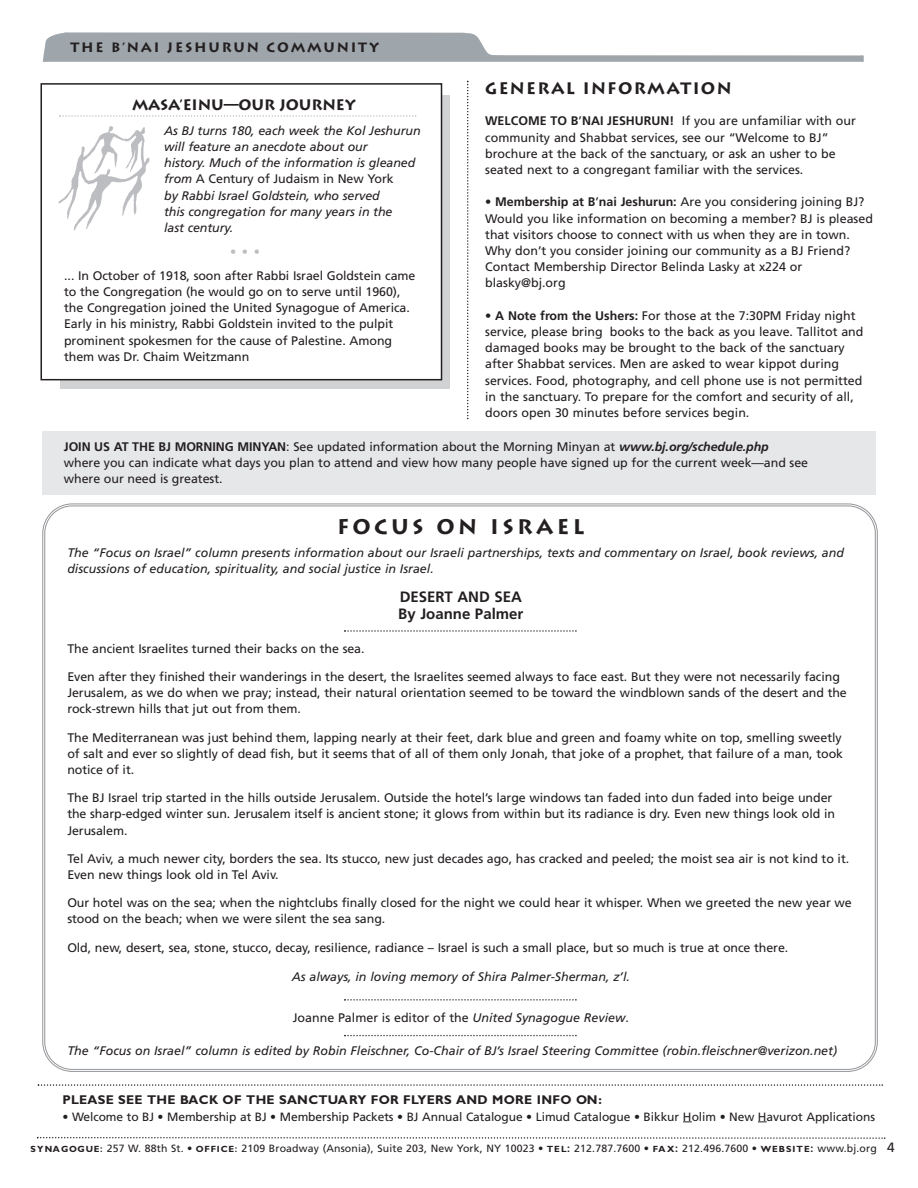
<style>
.page{position:relative;width:918px;height:1188px;background:#fff}
.page>*{position:absolute;margin:0;border:0;box-sizing:border-box;transform-origin:0 0}
.t1{font:700 21px "Lithos";letter-spacing:.16em;color:#231f20}
.t2{font:700 16.5px "Lithos";letter-spacing:.08em;color:#231f20}
.t3{font:700 15px/16.2px "Frutiger";color:#231f20}
.t4{font:700 15px "Lithos";letter-spacing:-.01em;color:#231f20}
.t5{font:700 13.5px "Lithos";letter-spacing:.135em;color:#231f20}
.t6{font:700 12.75px "Gill Sans";letter-spacing:.02em;color:#231f20}
.t7{font:12.45px/16.2px "Frutiger";letter-spacing:-.005em;color:#231f20}
.t8{font:italic 12.45px/16.2px "Frutiger";color:#231f20}
.t9{font:12.45px "Frutiger";color:#bcbdc0}
.t10{font:12px "Frutiger";letter-spacing:-.005em;color:#231f20}
.t11{font:10.5px "Frutiger";letter-spacing:.015em;color:#231f20}
.s1{font-style:normal}
.s2{font-weight:700}
.s3{font-weight:700;font-style:italic}
.s4{font-style:italic}
.s5{font-family:"Gill Sans";font-weight:700;font-size:9px}
.s6{font-weight:700;font-size:9px}
.s7{font-size:13.5px}
</style>
<div class="page">
<svg style="left:38px;top:1084px;width:845px;height:2px"></svg>
<svg style="left:37px;top:1136px;width:848px;height:3px"></svg>
<svg style="left:42px;top:33px;width:821px;height:29px"></svg>
<svg style="left:467px;top:81px;width:1px;height:338px"></svg>
<div style="left:60px;top:96px;width:390px;height:293px;background:#d1d2d4"></div>
<div style="left:41px;top:84px;width:401px;height:296px;background:#fff"></div>
<div style="left:40px;top:83px;width:402px;height:297px;border:2px solid #231f20"></div>
<svg style="left:59px;top:115px;width:357px;height:2px"></svg>
<img style="left:58px;top:127px;width:91px;height:103px">
<svg style="left:44px;top:505px;width:832px;height:565px"></svg>
<svg style="left:344px;top:630px;width:233px;height:2px"></svg>
<svg style="left:344px;top:999px;width:233px;height:2px"></svg>
<svg style="left:344px;top:1035px;width:233px;height:1px"></svg>
<div style="left:42px;top:431px;width:834px;height:63px;background:#e6e7e9"></div>
<p class="t5" style="left:70px;top:39px;width:310px">THE B’NAI JESHURUN COMMUNITY</p>
<p class="t4" style="left:132px;top:96px;width:225px">MASA’EINU—OUR JOURNEY</p>
<p class="t8" style="left:164px;top:123px;width:258px">As BJ turns 180, each week the Kol Jeshurun will feature an anecdote about our<br>history. Much of the information is gleaned from <span class="s1">A Century of Judaism in New York<br></span>by Rabbi Israel Goldstein, who served<br>this congregation for many years in the<br>last century.</p>
<p class="t9" style="left:230px;top:247px;width:31px">•••</p>
<p class="t7" style="left:64px;top:268px;width:353px">... In October of 1918, soon after Rabbi Israel Goldstein came to the Congregation (he would go on to serve until 1960), the Congregation joined the United Synagogue of America.<br>Early in his ministry, Rabbi Goldstein invited to the pulpit prominent spokesmen for the cause of Palestine. Among them was Dr. Chaim Weitzmann</p>
<h2 class="t2" style="left:485px;top:79px;width:248px">GENERAL INFORMATION</h2>
<p class="t7" style="left:485px;top:114px;width:372px"><span class="s2">WELCOME TO B</span>’<span class="s2">NAI JESHURUN!</span> If you are unfamiliar with our community and Shabbat services, see our “Welcome to BJ” brochure at the back of the sanctuary, or ask an usher to be seated next to a congregant familiar with the services.</p>
<p class="t7" style="left:485px;top:195px;width:389px">• <span class="s2">Membership at B</span>’<span class="s2">nai Jeshurun:</span> Are you considering joining BJ?<br>Would you like information on becoming a member? BJ is pleased that visitors choose to connect with us when they are in town.<br>Why don’t you consider joining our community as a BJ Friend?<br>Contact Membership Director Belinda Lasky at x224 or blasky@bj.org</p>
<p class="t7" style="left:485px;top:308px;width:380px">• <span class="s2">A Note from the Ushers:</span> For those at the 7:30PM Friday night service, please bring books to the back as you leave. Tallitot and damaged books may be brought to the back of the sanctuary after Shabbat services. Men are asked to wear kippot during services. Food, photography, and cell phone use is not permitted in the sanctuary. To prepare for the comfort and security of all, doors open 30 minutes before services begin.</p>
<p class="t7" style="left:64px;top:439px;width:746px"><span class="s2">JOIN US AT THE BJ MORNING MINYAN</span>: See updated information about the Morning Minyan at <span class="s3">www.bj.org/schedule.php </span>where you can indicate what days you plan to attend and view how many people have signed up for the current week—and see where our need is greatest.</p>
<h1 class="t1" style="left:337px;top:515px;width:249px">FOCUS ON ISRAEL</h1>
<p class="t8" style="left:67px;top:545px;width:778px">The “Focus on Israel” column presents information about our Israeli partnerships, texts and commentary on Israel, book reviews, and discussions of education, spirituality, and social justice in Israel.</p>
<p class="t3" style="left:398px;top:590px;width:127px">DESERT AND SEA<br>By Joanne Palmer</p>
<p class="t7" style="left:67px;top:641px;width:299px">The ancient Israelites turned their backs on the sea.</p>
<p class="t7" style="left:67px;top:670px;width:781px">Even after they finished their wanderings in the desert, the Israelites seemed always to face east. But they were not necessarily facing<br>Jerusalem, as we do when we pray; instead, their natural orientation seemed to be toward the windblown sands of the desert and the rock-strewn hills that jut out from them.</p>
<p class="t7" style="left:67px;top:730px;width:777px;text-align:justify">The Mediterranean was just behind them, lapping nearly at their feet, dark blue and green and foamy white on top, smelling sweetly of salt and ever so slightly of dead fish, but it seems that of all of them only Jonah, that joke of a prophet, that failure of a man, took notice of it.</p>
<p class="t7" style="left:67px;top:791px;width:769px">The BJ Israel trip started in the hills outside Jerusalem. Outside the hotel’s large windows tan faded into dun faded into beige under the sharp-edged winter sun. Jerusalem itself is ancient stone; it glows from within but its radiance is dry. Even new things look old in<br>Jerusalem.</p>
<p class="t7" style="left:67px;top:851px;width:783px">Tel Aviv, a much newer city, borders the sea. Its stucco, new just decades ago, has cracked and peeled; the moist sea air is not kind to it.<br>Even new things look old in Tel Aviv.</p>
<p class="t7" style="left:67px;top:896px;width:786px">Our hotel was on the sea; when the nightclubs finally closed for the night we could hear it whisper. When we greeted the new year we stood on the beach; when we were silent the sea sang.</p>
<p class="t7" style="left:67px;top:940px;width:723px">Old, new, desert, sea, stone, stucco, decay, resilience, radiance – Israel is such a small place, but so much is true at once there.</p>
<p class="t8" style="left:292px;top:970px;width:340px">As always, in loving memory of Shira Palmer-Sherman, z’l.</p>
<p class="t7" style="left:293px;top:1010px;width:338px">Joanne Palmer is editor of the <span class="s4">United Synagogue Review</span>.</p>
<p class="t8" style="left:67px;top:1043px;width:771px">The “Focus on Israel” column is edited by Robin Fleischner, Co-Chair of BJ’s Israel Steering Committee (robin.fleischner@verizon.net)</p>
<p class="t6" style="left:62px;top:1095px;width:541px">PLEASE SEE THE BACK OF THE SANCTUARY FOR FLYERS AND MORE INFO ON:</p>
<p class="t10" style="left:62px;top:1112px;width:814px">• Welcome to BJ • Membership at BJ • Membership Packets • BJ Annual Catalogue • Limud Catalogue • Bikkur Holim • New Havurot Applications</p>
<p class="t11" style="left:31px;top:1144px;width:866px"><span class="s5">SYNAGOGUE</span><span class="s6">:</span> 257 W. 88th St. • <span class="s5">OFFICE</span><span class="s6">:</span> 2109 Broadway (Ansonia), Suite 203, New York, NY 10023 • <span class="s5">TEL</span><span class="s2">:</span> 212.787.7600 • <span class="s5">FAX</span><span class="s2">:</span> 212.496.7600 • <span class="s5">WEBSITE</span><span class="s2">:</span> www.bj.org <span class="s7">4</span></p>
</div>
